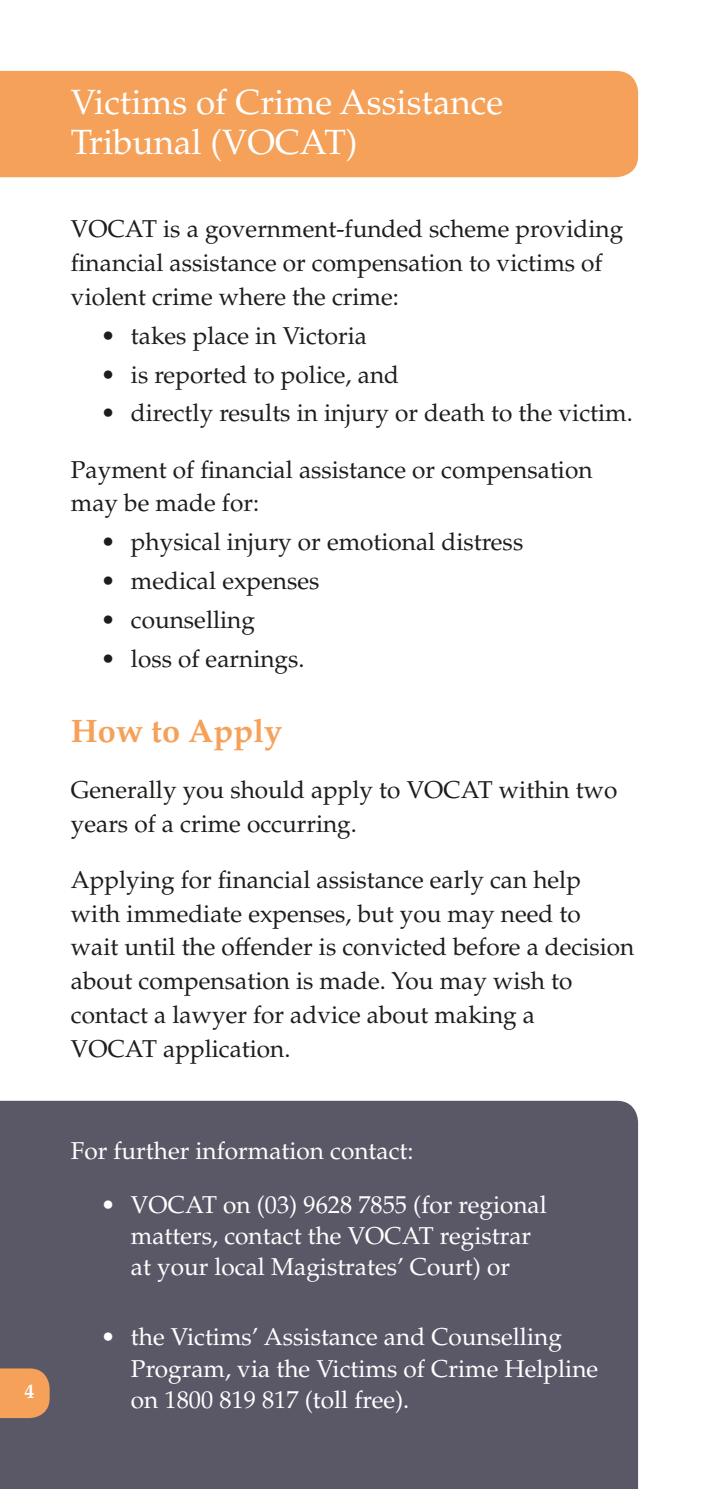
<style>
.page{position:relative;width:709px;height:1489px;background:#fff}
.page>*{position:absolute;margin:0;border:0;box-sizing:border-box;transform-origin:0 0}
.t1{font:35px/40px "Palatino LT Pro";color:#fff}
.t2{font:700 32.5px "Palatino LT Pro";color:#f5a159}
.t3{font:24.5px/33.8px "Palatino LT Pro";color:#1d1d1b}
.t4{font:24.5px/31.2px "Palatino LT Pro";color:#fff;text-align:center}
.t5{font:700 20px "Palatino LT Pro";color:#fff}
</style>
<div class="page">
<div style="left:0;top:1100px;width:638px;height:388px;background:#5a5867"></div>
<svg style="left:0;top:1368px;width:50px;height:49px;background:#e99b5a"></svg>
<div style="left:0;top:71px;width:638px;height:106px;background:#f5a159"></div>
<p class="t5" style="left:25px;top:1378px;width:11px">4</p>
<h1 class="t1" style="left:71px;top:83px;width:434px">Victims of Crime Assistance<br>Tribunal (VOCAT)</h1>
<p class="t3" style="left:71px;top:212px;width:554px">VOCAT is a government-funded scheme providing financial assistance or compensation to victims of violent crime where the crime:</p>
<p class="t3" style="left:101px;top:319px;width:268px">• takes place in Victoria</p>
<p class="t3" style="left:101px;top:357px;width:300px">• is reported to police, and</p>
<p class="t3" style="left:101px;top:396px;width:533px">• directly results in injury or death to the victim.</p>
<p class="t3" style="left:71px;top:452px;width:523px">Payment of financial assistance or compensation may be made for:</p>
<p class="t3" style="left:101px;top:525px;width:424px">• physical injury or emotional distress</p>
<p class="t3" style="left:101px;top:564px;width:220px">• medical expenses</p>
<p class="t3" style="left:101px;top:603px;width:156px">• counselling</p>
<p class="t3" style="left:101px;top:641px;width:205px">• loss of earnings.</p>
<h2 class="t2" style="left:71px;top:710px;width:213px">How to Apply</h2>
<p class="t3" style="left:71px;top:772px;width:548px">Generally you should apply to VOCAT within two years of a crime occurring.</p>
<p class="t3" style="left:71px;top:862px;width:565px">Applying for financial assistance early can help with immediate expenses, but you may need to wait until the offender is convicted before a decision about compensation is made. You may wish to contact a lawyer for advice about making a<br>VOCAT application.</p>
<p class="t4" style="left:71px;top:1135px;width:344px">For further information contact:</p>
<p class="t4" style="left:101px;top:1189px;width:447px">• VOCAT on (03) 9628 7855 (for regional matters, contact the VOCAT registrar<br>at your local Magistrates’ Court) or</p>
<p class="t4" style="left:131px;top:1321px;width:469px;text-align:left;text-indent:-30px">• the Victims’ Assistance and Counselling<br>Program, via the Victims of Crime Helpline on 1800 819 817 (toll free).</p>
</div>
